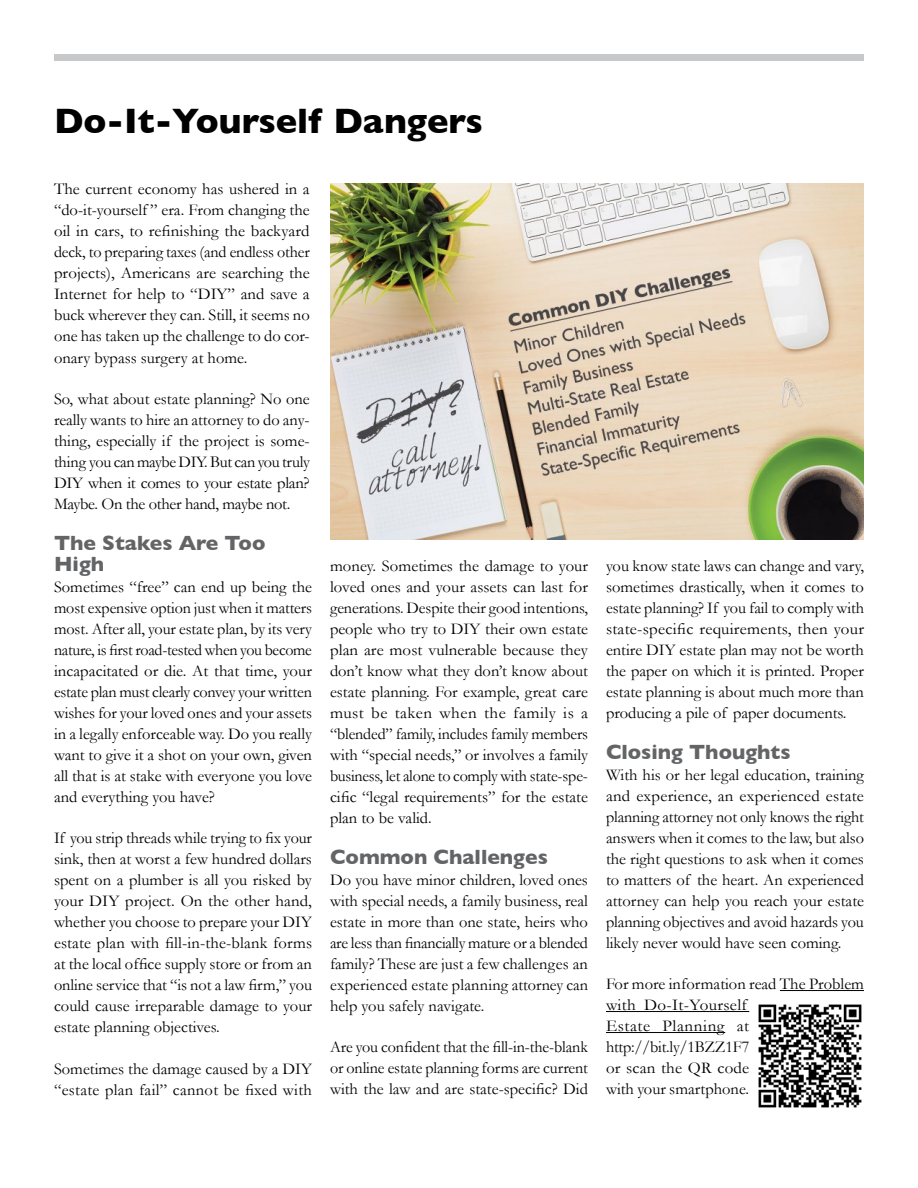
<style>
.page{position:relative;width:918px;height:1188px;background:#fff}
.page>*{position:absolute;margin:0;border:0;box-sizing:border-box;transform-origin:0 0}
.Headline{font:700 36px "Gill Sans";color:#000}
.Subhead{font:700 21px/21px "Gill Sans";color:#636466}
.t1{font:16.5px/21px "Garamond";color:#000;text-align:justify}
</style>
<div class="page">
<div style="left:54px;top:54px;width:810px;height:6px;background:#c7c8ca"></div>
<img style="left:330px;top:183px;width:534px;height:357px">
<hr style="left:780px;top:990px;width:84px;height:1px;background:#000">
<hr style="left:606px;top:1011px;width:143px;height:1px;background:#000">
<hr style="left:606px;top:1032px;width:119px;height:1px;background:#000">
<img style="left:758px;top:1004px;width:104px;height:104px">
<p class="Headline" style="left:54px;top:99px;width:430px">Do-It-Yourself Dangers</p>
<p class="t1" style="left:54px;top:178px;width:257px">The current economy has ushered in a “do-it-yourself ” era. From changing the oil in cars, to refinishing the backyard deck, to preparing taxes (and endless other projects), Americans are searching the Internet for help to “DIY” and save a buck wherever they can. Still, it seems no one has taken up the challenge to do cor&shy;onary bypass surgery at home.</p>
<p class="t1" style="left:54px;top:388px;width:257px">So, what about estate planning? No one really wants to hire an attorney to do any&shy;thing, especially if the project is some&shy;thing you can maybe DIY. But can you truly DIY when it comes to your estate plan?<br>Maybe. On the other hand, maybe not.</p>
<p class="Subhead" style="left:54px;top:533px;width:213px">The Stakes Are Too<br>High</p>
<p class="t1" style="left:54px;top:576px;width:260px">Sometimes “free” can end up being the most expensive option just when it matters most. After all, your estate plan, by its very nature, is first road-tested when you become incapacitated or die. At that time, your estate plan must clearly convey your written wishes for your loved ones and your assets in a legally enforceable way. Do you really want to give it a shot on your own, given all that is at stake with everyone you love and everything you have?</p>
<p class="t1" style="left:54px;top:828px;width:260px">If you strip threads while trying to fix your sink, then at worst a few hundred dollars spent on a plumber is all you risked by your DIY project. On the other hand, whether you choose to prepare your DIY estate plan with fill-in-the-blank forms at the local office supply store or from an online service that “is not a law firm,” you could cause irreparable damage to your estate planning objectives.</p>
<p class="t1" style="left:54px;top:1058px;width:259px">Sometimes the damage caused by a DIY “estate plan fail” cannot be fixed with</p>
<p class="t1" style="left:330px;top:555px;width:260px">money. Sometimes the damage to your loved ones and your assets can last for generations. Despite their good intentions, people who try to DIY their own estate plan are most vulnerable because they don’t know what they don’t know about estate planning. For example, great care must be taken when the family is a “blended” family, includes family members with “special needs,” or involves a family business, let alone to comply with state-spe&shy;cific “legal requirements” for the estate plan to be valid.</p>
<p class="Subhead" style="left:330px;top:846px;width:219px">Common Challenges</p>
<p class="t1" style="left:330px;top:869px;width:260px">Do you have minor children, loved ones with special needs, a family business, real estate in more than one state, heirs who are less than financially mature or a blended family? These are just a few challenges an experienced estate planning attorney can help you safely navigate.</p>
<p class="t1" style="left:330px;top:1036px;width:260px">Are you confident that the fill-in-the-blank or online estate planning forms are current with the law and are state-specific? Did</p>
<p class="t1" style="left:606px;top:555px;width:260px">you know state laws can change and vary, sometimes drastically, when it comes to estate planning? If you fail to comply with state-specific requirements, then your entire DIY estate plan may not be worth the paper on which it is printed. Proper estate planning is about much more than producing a pile of paper documents.</p>
<p class="Subhead" style="left:606px;top:741px;width:186px">Closing Thoughts</p>
<p class="t1" style="left:606px;top:764px;width:260px">With his or her legal education, training and experience, an experienced estate planning attorney not only knows the right answers when it comes to the law, but also the right questions to ask when it comes to matters of the heart. An experienced attorney can help you reach your estate planning objectives and avoid hazards you likely never would have seen coming.</p>
<p class="t1" style="left:606px;top:973px;width:259px;text-align:left">For more information read The Problem with Do-It-Yourself<br>Estate Planning at http://bit.ly/1BZZ1F7<br>or scan the QR code<br>with your smartphone.</p>
</div>
